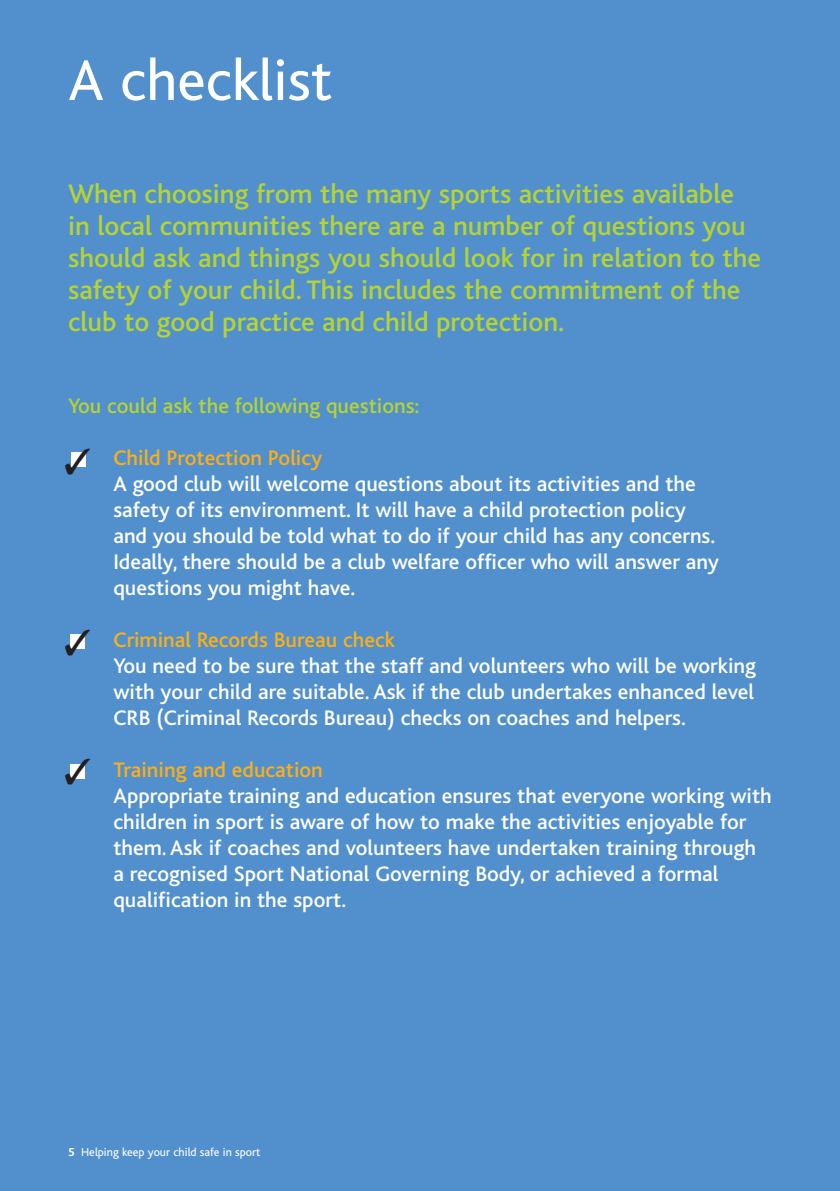
<style>
.page{position:relative;width:840px;height:1191px;background:#fff}
.page>*{position:absolute;margin:0;border:0;box-sizing:border-box;transform-origin:0 0}
.t1{font:60px "Bliss";color:#fff}
.t2{font:500 28px/32px "Bliss";color:#b5d334}
.t3{font:500 22px/26px "Bliss";color:#fff}
.t4{font:500 22px "Bliss";color:#b5d334}
.t5{font:12px "Bliss";color:#fff}
.s1{color:#fcaf17}
.s2{font-weight:700}
</style>
<div class="page">
<div style="left:0;top:1px;width:839px;height:1190px;background:#5190cd"></div>
<svg style="left:71px;top:452px;width:15px;height:15px"></svg>
<svg style="left:70px;top:634px;width:15px;height:15px"></svg>
<svg style="left:70px;top:764px;width:15px;height:15px"></svg>
<h2 class="t1" style="left:68px;top:58px;width:265px">A checklist</h2>
<p class="t2" style="left:68px;top:180px;width:694px">When choosing from the many sports activities available in local communities there are a number of questions you should ask and things you should look for in relation to the safety of your child. This includes the commitment of the club to good practice and child protection.</p>
<p class="t4" style="left:68px;top:397px;width:352px">You could ask the following questions:</p>
<p class="t3" style="left:113px;top:447px;width:606px"><span class="s1">Child Protection Policy<br></span>A good club will welcome questions about its activities and the safety of its environment. It will have a child protection policy and you should be told what to do if your child has any concerns.<br>Ideally, there should be a club welfare officer who will answer any questions you might have.</p>
<p class="t3" style="left:113px;top:629px;width:643px"><span class="s1">Criminal Records Bureau check<br></span>You need to be sure that the staff and volunteers who will be working with your child are suitable. Ask if the club undertakes enhanced level CRB (Criminal Records Bureau) checks on coaches and helpers.</p>
<p class="t3" style="left:113px;top:759px;width:659px"><span class="s1">Training and education<br></span>Appropriate training and education ensures that everyone working with children in sport is aware of how to make the activities enjoyable for them. Ask if coaches and volunteers have undertaken training through a recognised Sport National Governing Body, or achieved a formal qualification in the sport.</p>
<h6 class="t5" style="left:68px;top:1147px;width:194px"><span class="s2">5</span> Helping keep your child safe in sport</h6>
</div>
